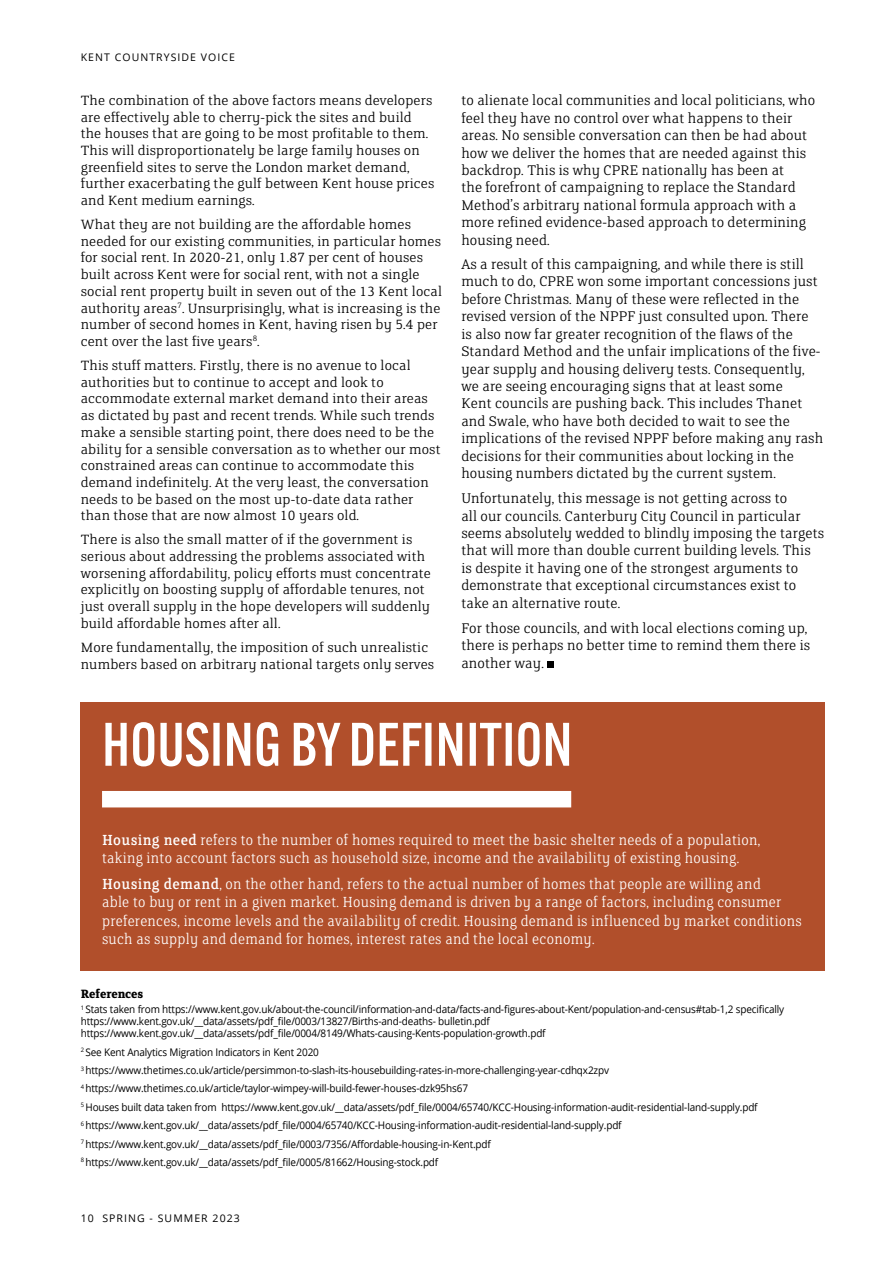
<style>
.page{position:relative;width:893px;height:1263px;background:#fff}
.page>*{position:absolute;margin:0;border:0;box-sizing:border-box;transform-origin:0 0}
.t1{font:500 60px "Alternate Gothic ATF";color:#fff}
.t2{font:300 16.35px/18.3px "FS Clerkenwell";letter-spacing:.02em;color:#fff}
.t3{font:300 15.6px/17.4px "FS Clerkenwell";letter-spacing:.01em;color:#000;scale:1.06 1}
.t4{font:300 15px/16.6px "FS Clerkenwell";letter-spacing:.01em;color:#000;scale:1.09 1}
.t5{font:700 13.5px "FS Clerkenwell";letter-spacing:-.015em;color:#000;scale:.95 1}
.t6{font:10.5px/18.5px "Open Sans";letter-spacing:-.015em;color:#000;scale:.95 1}
.t7{font:10.5px "Open Sans";letter-spacing:.1em;color:#000}
.s1{font-weight:400}
</style>
<div class="page">
<div style="left:547px;top:661px;width:6px;height:7px;background:#000"></div>
<div style="left:81px;top:703px;width:744px;height:268px;background:#b14f2b"></div>
<div style="left:102px;top:791px;width:469px;height:16px;background:#fff"></div>
<p class="t7" style="left:81px;top:50px;width:156px">KENT COUNTRYSIDE VOICE</p>
<p class="t4" style="left:81px;top:93px;width:326px">The combination of the above factors means developers are effectively able to cherry-pick the sites and build the houses that are going to be most profitable to them.<br>This will disproportionately be large family houses on greenfield sites to serve the London market demand, further exacerbating the gulf between Kent house prices and Kent medium earnings.</p>
<p class="t4" style="left:81px;top:217px;width:333px">What they are not building are the affordable homes needed for our existing communities, in particular homes for social rent. In 2020-21, only 1.87 per cent of houses built across Kent were for social rent, with not a single social rent property built in seven out of the 13 Kent local authority areas<sup>7</sup>. Unsurprisingly, what is increasing is the number of second homes in Kent, having risen by 5.4 per cent over the last five years<sup>8</sup>.</p>
<p class="t4" style="left:81px;top:358px;width:332px">This stuff matters. Firstly, there is no avenue to local authorities but to continue to accept and look to accommodate external market demand into their areas as dictated by past and recent trends. While such trends make a sensible starting point, there does need to be the ability for a sensible conversation as to whether our most constrained areas can continue to accommodate this demand indefinitely. At the very least, the conversation needs to be based on the most up-to-date data rather than those that are now almost 10 years old.</p>
<p class="t4" style="left:81px;top:532px;width:323px">There is also the small matter of if the government is serious about addressing the problems associated with worsening affordability, policy efforts must concentrate explicitly on boosting supply of affordable tenures, not just overall supply in the hope developers will suddenly build affordable homes after all.</p>
<p class="t4" style="left:81px;top:640px;width:326px">More fundamentally, the imposition of such unrealistic numbers based on arbitrary national targets only serves</p>
<p class="t3" style="left:461px;top:93px;width:335px">to alienate local communities and local politicians, who feel they have no control over what happens to their areas. No sensible conversation can then be had about how we deliver the homes that are needed against this backdrop. This is why CPRE nationally has been at<br>the forefront of campaigning to replace the Standard Method’s arbitrary national formula approach with a more refined evidence-based approach to determining housing need.</p>
<p class="t3" style="left:461px;top:256px;width:343px">As a result of this campaigning, and while there is still much to do, CPRE won some important concessions just before Christmas. Many of these were reflected in the revised version of the NPPF just consulted upon. There<br>is also now far greater recognition of the flaws of the Standard Method and the unfair implications of the five&shy;year supply and housing delivery tests. Consequently, we are seeing encouraging signs that at least some<br>Kent councils are pushing back. This includes Thanet and Swale, who have both decided to wait to see the implications of the revised NPPF before making any rash decisions for their communities about locking in the housing numbers dictated by the current system.</p>
<p class="t3" style="left:461px;top:490px;width:344px">Unfortunately, this message is not getting across to<br>all our councils. Canterbury City Council in particular seems absolutely wedded to blindly imposing the targets that will more than double current building levels. This is despite it having one of the strongest arguments to demonstrate that exceptional circumstances exist to take an alternative route.</p>
<p class="t3" style="left:461px;top:620px;width:331px">For those councils, and with local elections coming up, there is perhaps no better time to remind them there is another way.</p>
<h1 class="t1" style="left:102px;top:707px;width:472px">HOUSING BY DEFINITION</h1>
<p class="t2" style="left:102px;top:831px;width:660px"><span class="s1">Housing need</span> refers to the number of homes required to meet the basic shelter needs of a population, taking into account factors such as household size, income and the availability of existing housing.</p>
<p class="t2" style="left:102px;top:876px;width:701px"><span class="s1">Housing demand</span>, on the other hand, refers to the actual number of homes that people are willing and<br>able to buy or rent in a given market. Housing demand is driven by a range of factors, including consumer preferences, income levels and the availability of credit. Housing demand is influenced by market conditions such as supply and demand for homes, interest rates and the local economy.</p>
<p class="t5" style="left:81px;top:987px;width:67px">References</p>
<p class="t6" style="left:81px;top:1003px;width:742px;line-height:12px"><sup>1</sup> Stats taken from https://www.kent.gov.uk/about-the-council/information-and-data/facts-and-figures-about-Kent/population-and-census#tab-1,2 specifically https://www.kent.gov.uk/__data/assets/pdf_file/0003/13827/Births-and-deaths- bulletin.pdf https://www.kent.gov.uk/__data/assets/pdf_file/0004/8149/Whats-causing-Kents-population-growth.pdf</p>
<p class="t6" style="left:81px;top:1042px;width:714px"><sup>2</sup> See Kent Analytics Migration Indicators in Kent 2020<br><sup>3</sup> https://www.thetimes.co.uk/article/persimmon-to-slash-its-housebuilding-rates-in-more-challenging-year-cdhqx2zpv<br><sup>4</sup> https://www.thetimes.co.uk/article/taylor-wimpey-will-build-fewer-houses-dzk95hs67<br><sup>5</sup> Houses built data taken from https://www.kent.gov.uk/__data/assets/pdf_file/0004/65740/KCC-Housing-information-audit-residential-land-supply.pdf <sup>6</sup> https://www.kent.gov.uk/__data/assets/pdf_file/0004/65740/KCC-Housing-information-audit-residential-land-supply.pdf<br><sup>7</sup> https://www.kent.gov.uk/__data/assets/pdf_file/0003/7356/Affordable-housing-in-Kent.pdf<br><sup>8</sup> https://www.kent.gov.uk/__data/assets/pdf_file/0005/81662/Housing-stock.pdf</p>
<p class="t7" style="left:81px;top:1211px;width:160px">10 SPRING - SUMMER 2023</p>
</div>
